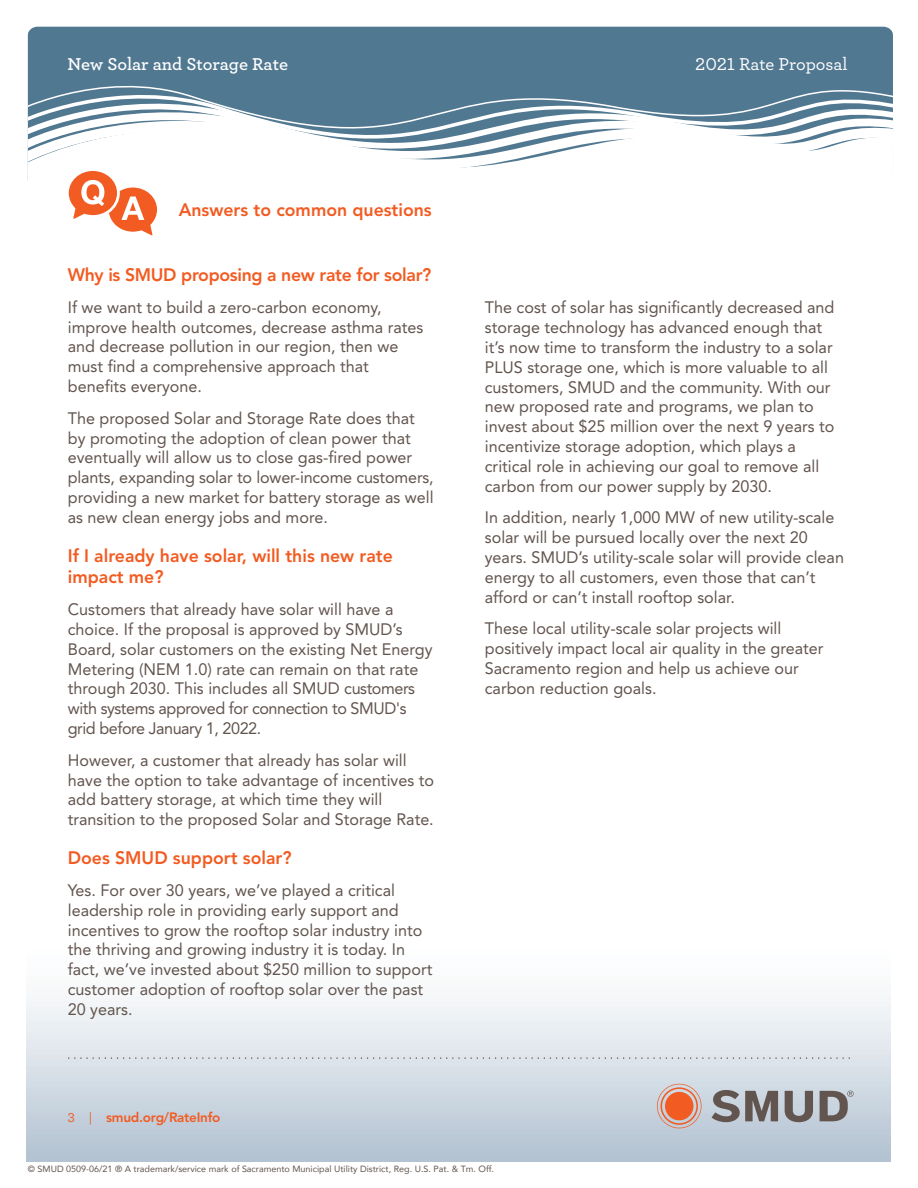
<style>
.page{position:relative;width:918px;height:1188px;background:#fff}
.page>*{position:absolute;margin:0;border:0;box-sizing:border-box;transform-origin:0 0}
.t1{font:800 18px/21.6px "Avenir LT Std";color:#f25b21}
.t2{font:800 18px "Avenir LT Std";letter-spacing:-.02em;color:#f25b21}
.t3{font:18px "Archer Semibold LF";letter-spacing:-.005em;color:#fff}
.t4{font:18px "Archer Medium LF";color:#fff}
.t5{font:16.5px/19.8px "Avenir LT Std";color:#62544e}
.t6{font:800 13.5px "Avenir LT Std";letter-spacing:-.02em;color:#f25b21}
.t7{font:9px "Avenir";color:#62544e}
.s1{font-family:"Archer Medium LF";font-weight:400}
</style>
<div class="page">
<div style="left:28px;top:27px;width:865px;height:37px;background:#517891"></div>
<div style="left:28px;top:64px;width:865px;height:8px;background:#517891"></div>
<div style="left:28px;top:72px;width:865px;height:7px;background:#517891"></div>
<div style="left:28px;top:79px;width:865px;height:7px;background:#517891"></div>
<div style="left:28px;top:86px;width:865px;height:5px;background:#517891"></div>
<svg style="left:28px;top:91px;width:865px;height:5px;background:#597e96"></svg>
<svg style="left:28px;top:96px;width:865px;height:36px"></svg>
<svg style="left:28px;top:132px;width:849px;height:62px"></svg>
<svg style="left:657px;top:1084px;width:45px;height:44px;background:#db9c87"></svg>
<svg style="left:820px;top:1091px;width:34px;height:30px"></svg>
<svg style="left:785px;top:1091px;width:28px;height:31px"></svg>
<svg style="left:712px;top:1090px;width:66px;height:32px;background:#8c8889"></svg>
<svg style="left:69px;top:1057px;width:781px;height:2px;background:#cfd1d6"></svg>
<svg style="left:69px;top:171px;width:88px;height:65px"></svg>
<p class="t3" style="left:68px;top:55px;width:222px">New Solar and Storage Rate</p>
<p class="t4" style="left:695px;top:56px;width:154px">2021 Rate Proposal</p>
<p class="t1" style="left:179px;top:200px;width:255px">Answers to common questions</p>
<p class="t2" style="left:68px;top:267px;width:365px">Why is SMUD proposing a new rate for solar?</p>
<p class="t5" style="left:68px;top:298px;width:357px">If we want to build a zero-carbon economy, improve health outcomes, decrease asthma rates and decrease pollution in our region, then we must find a comprehensive approach that benefits everyone.</p>
<p class="t5" style="left:68px;top:409px;width:367px">The proposed Solar and Storage Rate does that by promoting the adoption of clean power that eventually will allow us to close gas-fired power plants, expanding solar to lower-income customers, providing a new market for battery storage as well as new clean energy jobs and more.</p>
<p class="t1" style="left:68px;top:546px;width:327px">If I already have solar, will this new rate impact me?</p>
<p class="t5" style="left:68px;top:601px;width:366px">Customers that already have solar will have a choice. If the proposal is approved by SMUD’s Board, solar customers on the existing Net Energy Metering (NEM 1.0) rate can remain on that rate through 2030. This includes all SMUD customers with systems approved for connection to SMUD's grid before January 1, 2022.</p>
<p class="t5" style="left:68px;top:751px;width:368px">However, a customer that already has solar will have the option to take advantage of incentives to add battery storage, at which time they will transition to the proposed Solar and Storage Rate.</p>
<p class="t1" style="left:68px;top:849px;width:225px">Does SMUD support solar?</p>
<p class="t5" style="left:68px;top:882px;width:366px">Yes. For over 30 years, we’ve played a critical leadership role in providing early support and incentives to grow the rooftop solar industry into the thriving and growing industry it is today. In fact, we’ve invested about $250 million to support customer adoption of rooftop solar over the past 20 years.</p>
<p class="t6" style="left:68px;top:1112px;width:154px"><span class="s1">3 |</span> smud.org/RateInfo</p>
<p class="t5" style="left:485px;top:299px;width:351px">The cost of solar has significantly decreased and storage technology has advanced enough that it’s now time to transform the industry to a solar PLUS storage one, which is more valuable to all customers, SMUD and the community. With our new proposed rate and programs, we plan to invest about $25 million over the next 9 years to incentivize storage adoption, which plays a critical role in achieving our goal to remove all carbon from our power supply by 2030.</p>
<p class="t5" style="left:485px;top:509px;width:361px">In addition, nearly 1,000 MW of new utility-scale solar will be pursued locally over the next 20 years. SMUD’s utility-scale solar will provide clean energy to all customers, even those that can’t afford or can’t install rooftop solar.</p>
<p class="t5" style="left:485px;top:620px;width:340px">These local utility-scale solar projects will positively impact local air quality in the greater Sacramento region and help us achieve our carbon reduction goals.</p>
<p class="t7" style="left:28px;top:1165px;width:468px">© SMUD 0509-06/21 ® A trademark/service mark of Sacramento Municipal Utility District, Reg. U.S. Pat. &amp; Tm. Off.</p>
</div>
